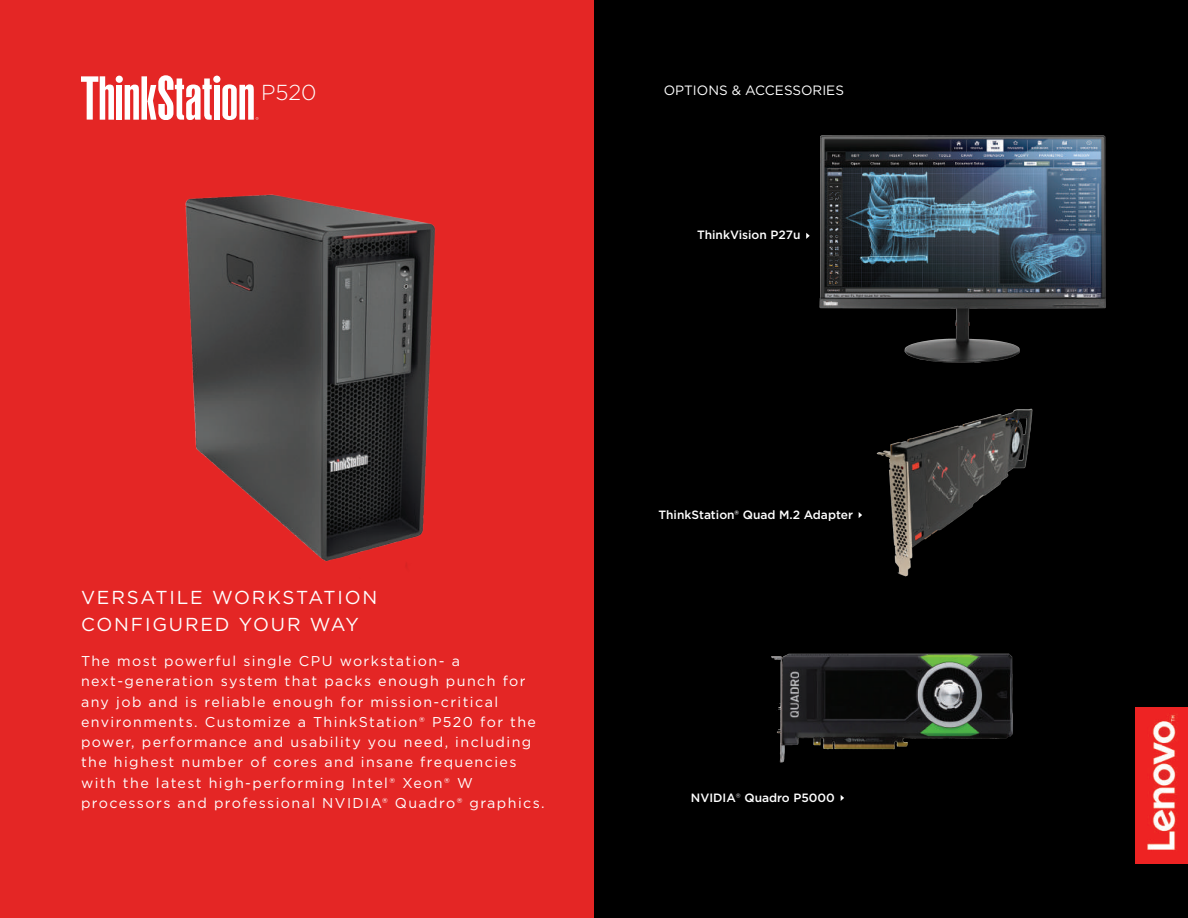
<style>
.page{position:relative;width:1188px;height:918px;background:#fff}
.page>*{position:absolute;margin:0;border:0;box-sizing:border-box;transform-origin:0 0}
.t1{font:300 21.6px "Gotham";color:#fff}
.t2{font:18.75px/27px "Gotham";letter-spacing:.1em;color:#fff}
.t3{font:14.25px/20.2px "Gotham";letter-spacing:.1em;color:#fff}
.t4{font:13.5px "Gotham";color:#fff}
.t5{font:500 12px "Gotham";color:#fff}
.s1{font-weight:300}
</style>
<div class="page">
<div style="left:592px;top:0;width:596px;height:918px;background:#000"></div>
<img style="left:858px;top:408px;width:175px;height:169px">
<svg style="left:859px;top:512px;width:3px;height:6px"></svg>
<div style="left:0;top:0;width:594px;height:918px;background:#e42625"></div>
<div style="left:116px;top:76px;width:7px;height:7px;background:#fff;border-radius:50%"></div>
<svg style="left:81px;top:76px;width:33px;height:44px"></svg>
<div style="left:117px;top:85px;width:5px;height:35px;background:#fff"></div>
<svg style="left:125px;top:75px;width:87px;height:45px"></svg>
<div style="left:213px;top:76px;width:7px;height:7px;background:#fff;border-radius:50%"></div>
<svg style="left:222px;top:84px;width:36px;height:36px"></svg>
<div style="left:214px;top:85px;width:6px;height:35px;background:#fff"></div>
<img style="left:185px;top:194px;width:250px;height:373px">
<svg style="left:841px;top:795px;width:3px;height:6px"></svg>
<img style="left:806px;top:135px;width:300px;height:228px">
<img style="left:771px;top:653px;width:242px;height:110px">
<img style="left:1136px;top:707px;width:52px;height:157px">
<h1 class="t1" style="left:261px;top:79px;width:57px">P520</h1>
<p class="t4" style="left:664px;top:82px;width:182px">OPTIONS &amp; ACCESSORIES</p>
<p class="t5" style="left:697px;top:227px;width:105px">ThinkVision P27u</p>
<h2 class="t2" style="left:81px;top:583px;width:298px">VERSATILE WORKSTATION<br>CONFIGURED YOUR WAY</h2>
<p class="t3" style="left:81px;top:651px;width:465px">The most powerful single CPU workstation- a next-generation system that packs enough punch for any job and is reliable enough for mission-critical environments. Customize a ThinkStation® P520 for the power, performance and usability you need, including the highest number of cores and insane frequencies with the latest high-performing Intel® Xeon® W processors and professional NVIDIA® Quadro® graphics.</p>
<p class="t5" style="left:659px;top:507px;width:196px">ThinkStation® Quad M.2 Adapter</p>
<p class="t5" style="left:691px;top:790px;width:146px">NVIDIA<span class="s1">®</span> Quadro P5000</p>
</div>
